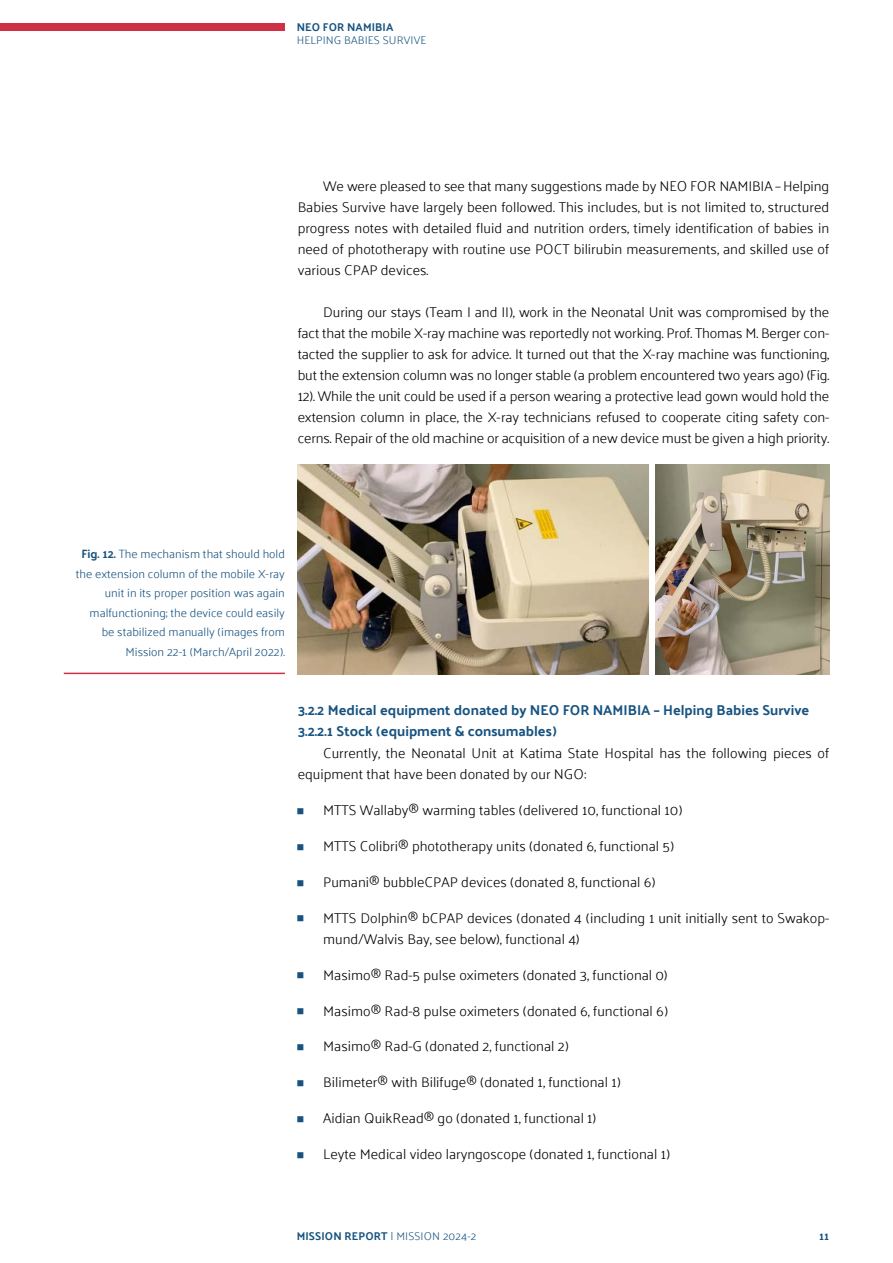
<style>
.page{position:relative;width:893px;height:1263px;background:#fff}
.page>*{position:absolute;margin:0;border:0;box-sizing:border-box;transform-origin:0 0}
.t1{font:300 14.25px/21px "Palanquin";color:#000;text-align:justify}
.t2{font:700 14.25px/21px "Palanquin";color:#185380}
.t3{font:300 12px/19.5px "Palanquin";color:#185380;text-align:right}
.t4{font:300 11.25px "Palanquin";letter-spacing:.01em;color:#185380}
.t5{font:700 11.25px "Palanquin";letter-spacing:.01em;color:#185380}
.s1{font-weight:700}
</style>
<div class="page">
<div style="left:0;top:23px;width:285px;height:8px;background:#ce3145"></div>
<img style="left:298px;top:464px;width:531px;height:210px">
<div style="left:649px;top:459px;width:6px;height:226px;background:#fff"></div>
<hr style="left:64px;top:673px;width:221px;height:1px;background:#ce3145">
<p class="t5" style="left:297px;top:20px;width:98px">NEO FOR NAMIBIA</p>
<p class="t4" style="left:297px;top:34px;width:131px">HELPING BABIES SURVIVE</p>
<p class="t1" style="left:298px;top:176px;width:533px;text-indent:26px">We were pleased to see that many suggestions made by NEO FOR NAMIBIA – Helping Babies Survive have largely been followed. This includes, but is not limited to, structured progress notes with detailed fluid and nutrition orders, timely identification of babies in need of phototherapy with routine use POCT bilirubin measurements, and skilled use of various CPAP devices.</p>
<p class="t1" style="left:298px;top:302px;width:533px;text-indent:26px">During our stays (Team I and II), work in the Neonatal Unit was compromised by the fact that the mobile X-ray machine was reportedly not working. Prof. Thomas M. Berger con&shy;tacted the supplier to ask for advice. It turned out that the X-ray machine was functioning, but the extension column was no longer stable (a problem encountered two years ago) (Fig.<br>12). While the unit could be used if a person wearing a protective lead gown would hold the extension column in place, the X-ray technicians refused to cooperate citing safety con&shy;cerns. Repair of the old machine or acquisition of a new device must be given a high priority.</p>
<p class="t3" style="left:76px;top:544px;width:211px"><span class="s1">Fig. 12.</span> The mechanism that should hold the extension column of the mobile X-ray unit in its proper position was again malfunctioning; the device could easily be stabilized manually (images from Mission 22-1 (March/April 2022).</p>
<p class="t2" style="left:298px;top:699px;width:513px">3.2.2 Medical equipment donated by NEO FOR NAMIBIA – Helping Babies Survive<br>3.2.2.1 Stock (equipment &amp; consumables)</p>
<p class="t1" style="left:298px;top:743px;width:533px;text-indent:26px">Currently, the Neonatal Unit at Katima State Hospital has the following pieces of equipment that have been donated by our NGO:</p>
<p class="t1" style="left:323px;top:800px;width:361px">MTTS Wallaby® warming tables (delivered 10, functional 10)</p>
<p class="t1" style="left:323px;top:835px;width:353px">MTTS Colibri® phototherapy units (donated 6, functional 5)</p>
<p class="t1" style="left:323px;top:871px;width:334px">Pumani® bubbleCPAP devices (donated 8, functional 6)</p>
<p class="t1" style="left:323px;top:907px;width:507px">MTTS Dolphin® bCPAP devices (donated 4 (including 1 unit initially sent to Swakop&shy;mund/Walvis Bay, see below), functional 4)</p>
<p class="t1" style="left:323px;top:964px;width:346px">Masimo® Rad-5 pulse oximeters (donated 3, functional 0)</p>
<p class="t1" style="left:323px;top:1000px;width:346px">Masimo® Rad-8 pulse oximeters (donated 6, functional 6)</p>
<p class="t1" style="left:323px;top:1036px;width:247px">Masimo® Rad-G (donated 2, functional 2)</p>
<p class="t1" style="left:323px;top:1072px;width:299px">Bilimeter® with Bilifuge® (donated 1, functional 1)</p>
<p class="t1" style="left:323px;top:1108px;width:274px">Aidian QuikRead® go (donated 1, functional 1)</p>
<p class="t1" style="left:323px;top:1143px;width:348px">Leyte Medical video laryngoscope (donated 1, functional 1)</p>
<p class="t4" style="left:297px;top:1229px;width:181px"><span class="s1">MISSION REPORT</span> | MISSION 2024-2</p>
<p class="t5" style="left:819px;top:1229px;width:12px">11</p>
</div>
